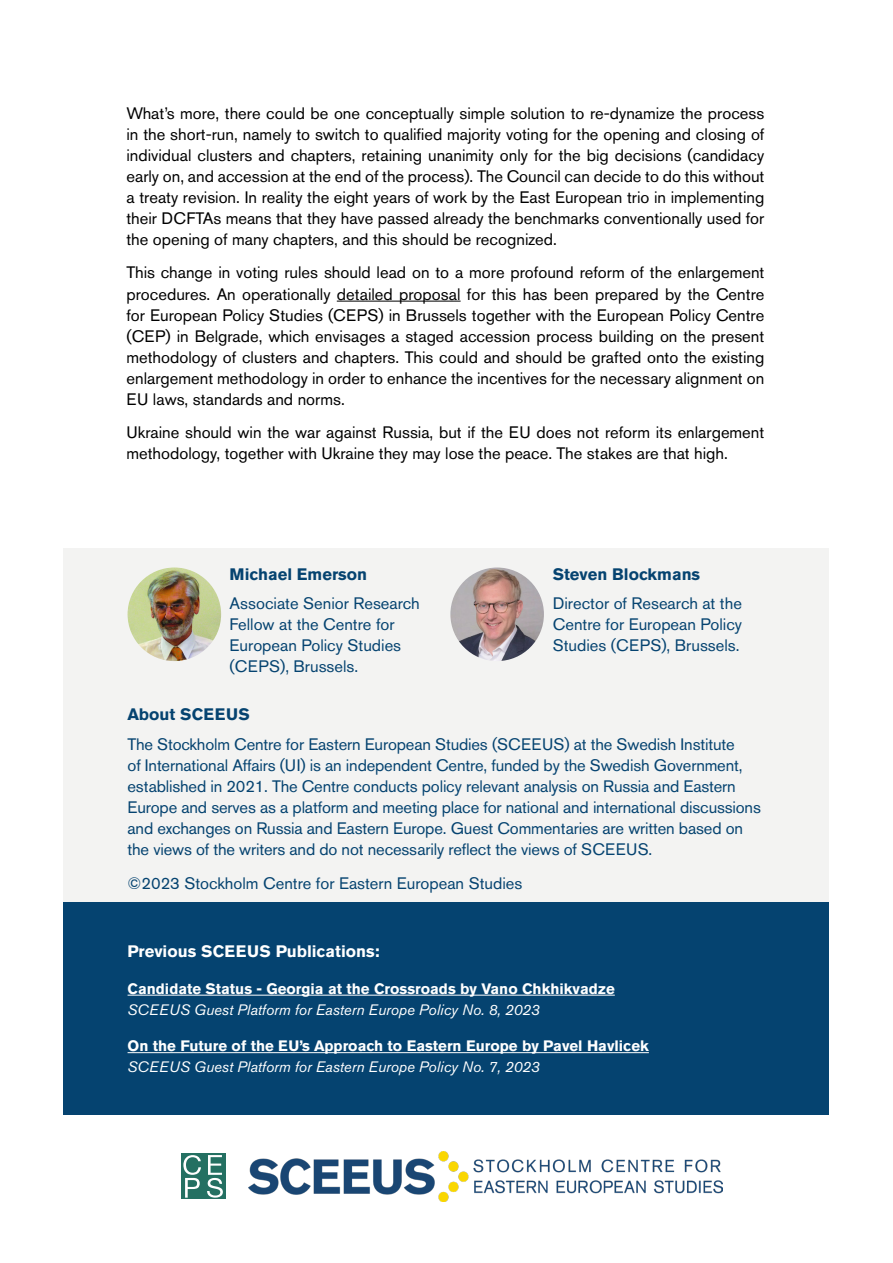
<style>
.page{position:relative;width:893px;height:1263px;background:#fff}
.page>*{position:absolute;margin:0;border:0;box-sizing:border-box;transform-origin:0 0}
.t1{font:16.5px/21px "Akzidenz Grotesk BE";color:#000;text-align:justify}
.t2{font:16.5px/21px "Akzidenz Grotesk BE";letter-spacing:-.01em;color:#054370}
.t3{font:700 16.5px "Akzidenz Grotesk BE";color:#054370}
.t4{font:700 16.5px "Akzidenz Grotesk BE";color:#fff}
.t5{font:700 15px "Akzidenz Grotesk BE";color:#fff}
.t6{font:italic 15px "Akzidenz Grotesk BE";color:#fff}
</style>
<div class="page">
<hr style="left:337px;top:301px;width:124px;height:1px;background:#000">
<img style="left:248px;top:1151px;width:475px;height:50px">
<div style="left:64px;top:549px;width:765px;height:425px;background:#f3f3f2"></div>
<img style="left:128px;top:567px;width:93px;height:94px;border-radius:47px">
<img style="left:450px;top:567px;width:94px;height:94px;border-radius:47px">
<div style="left:64px;top:902px;width:765px;height:213px;background:#054370"></div>
<hr style="left:128px;top:995px;width:487px;height:1px;background:#fff">
<hr style="left:128px;top:1052px;width:521px;height:1px;background:#fff">
<div style="left:179px;top:1152px;width:49px;height:49px;background:linear-gradient(to bottom,#247062,#247062)"></div>
<div style="left:181px;top:1154px;width:22px;height:22px;background:#247062"></div>
<div style="left:204px;top:1154px;width:22px;height:22px;background:#247062"></div>
<div style="left:181px;top:1177px;width:22px;height:22px;background:#247062"></div>
<svg style="left:183px;top:1155px;width:18px;height:43px"></svg>
<div style="left:204px;top:1177px;width:22px;height:22px;background:#247062"></div>
<svg style="left:207px;top:1155px;width:16px;height:42px"></svg>
<p class="t1" style="left:126px;top:102px;width:639px">What’s more, there could be one conceptually simple solution to re-dynamize the process in the short-run, namely to switch to qualified majority voting for the opening and closing of individual clusters and chapters, retaining unanimity only for the big decisions (candidacy early on, and accession at the end of the process). The Council can decide to do this without a treaty revision. In reality the eight years of work by the East European trio in implementing their DCFTAs means that they have passed already the benchmarks conventionally used for the opening of many chapters, and this should be recognized.</p>
<p class="t1" style="left:126px;top:262px;width:639px">This change in voting rules should lead on to a more profound reform of the enlargement procedures. An operationally detailed proposal for this has been prepared by the Centre for European Policy Studies (CEPS) in Brussels together with the European Policy Centre (CEP) in Belgrade, which envisages a staged accession process building on the present methodology of clusters and chapters. This could and should be grafted onto the existing enlargement methodology in order to enhance the incentives for the necessary alignment on EU laws, standards and norms.</p>
<p class="t1" style="left:126px;top:422px;width:639px">Ukraine should win the war against Russia, but if the EU does not reform its enlargement methodology, together with Ukraine they may lose the peace. The stakes are that high.</p>
<p class="t3" style="left:553px;top:565px;width:149px">Steven Blockmans</p>
<p class="t2" style="left:553px;top:593px;width:191px;text-align:justify">Director of Research at the Centre for European Policy Studies (CEPS), Brussels.</p>
<p class="t3" style="left:230px;top:565px;width:139px">Michael Emerson</p>
<p class="t2" style="left:230px;top:593px;width:192px">Associate Senior Research<br>Fellow at the Centre for<br>European Policy Studies (CEPS), Brussels.</p>
<p class="t3" style="left:128px;top:705px;width:124px">About SCEEUS</p>
<p class="t2" style="left:128px;top:733px;width:635px">The Stockholm Centre for Eastern European Studies (SCEEUS) at the Swedish Institute<br>of International Affairs (UI) is an independent Centre, funded by the Swedish Government, established in 2021. The Centre conducts policy relevant analysis on Russia and Eastern Europe and serves as a platform and meeting place for national and international discussions and exchanges on Russia and Eastern Europe. Guest Commentaries are written based on the views of the writers and do not necessarily reflect the views of SCEEUS.</p>
<p class="t2" style="left:128px;top:872px;width:396px">©2023 Stockholm Centre for Eastern European Studies</p>
<p class="t4" style="left:128px;top:942px;width:253px">Previous SCEEUS Publications:</p>
<p class="t5" style="left:128px;top:980px;width:489px">Candidate Status - Georgia at the Crossroads by Vano Chkhikvadze</p>
<p class="t6" style="left:128px;top:1000px;width:414px">SCEEUS Guest Platform for Eastern Europe Policy No. 8, 2023</p>
<p class="t5" style="left:128px;top:1037px;width:523px">On the Future of the EU’s Approach to Eastern Europe by Pavel Havlicek</p>
<p class="t6" style="left:128px;top:1058px;width:414px">SCEEUS Guest Platform for Eastern Europe Policy No. 7, 2023</p>
</div>
